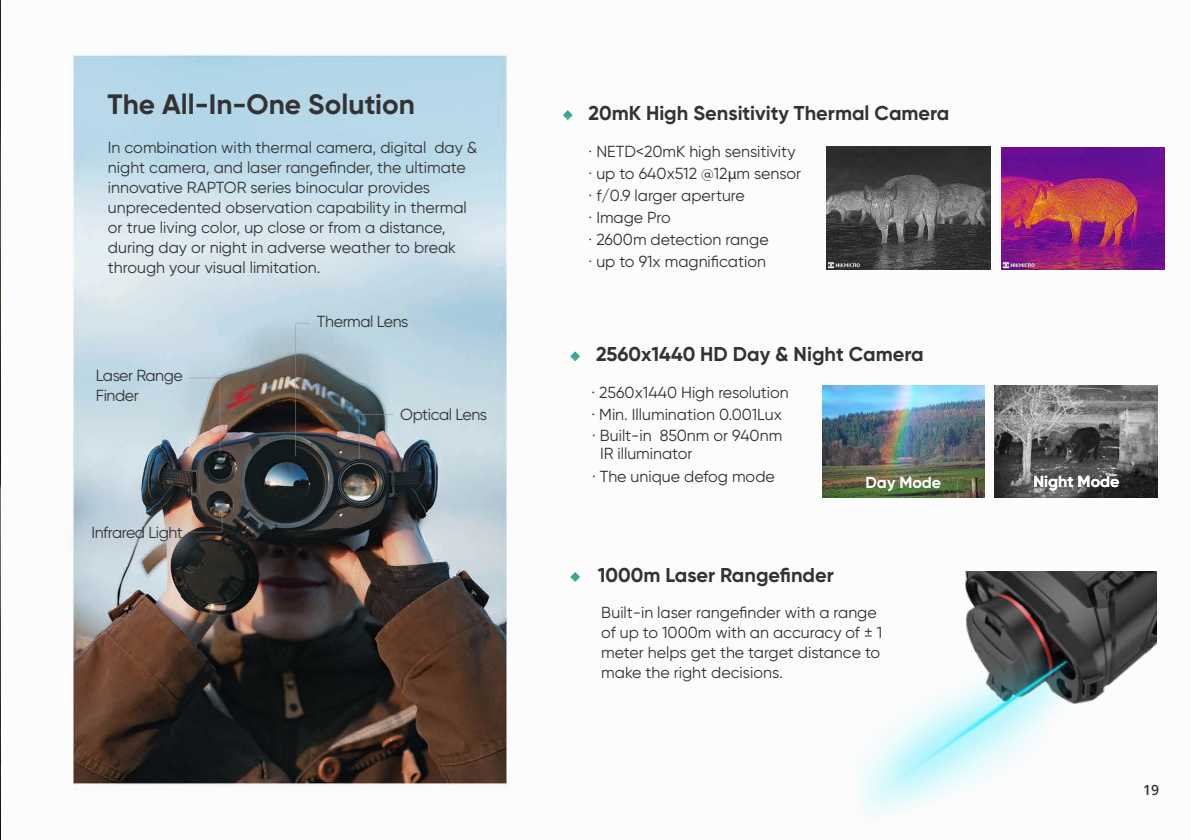
<style>
.page{position:relative;width:1191px;height:840px;background:#fff}
.page>*{position:absolute;margin:0;border:0;box-sizing:border-box;transform-origin:0 0}
.t1{font:700 28px "Gilroy";color:#333334}
.t2{font:700 20px "Gilroy";color:#333334}
.t3{font:16px/20px "Gilroy";color:#333334}
.t4{font:16px/20px "Gilroy";letter-spacing:-.025em;color:#333334}
.t5{font:700 16px "Gilroy";color:#fff}
.t6{font:14px "Open Sans";color:#333334}
.s1{font-family:"Myriad Pro"}
</style>
<div class="page">
<img style="left:0;top:0;width:1165px;height:839px">
<img style="left:826px;top:147px;width:164px;height:123px">
<svg style="left:563px;top:110px;width:10px;height:10px"></svg>
<svg style="left:570px;top:351px;width:10px;height:10px"></svg>
<svg style="left:570px;top:571px;width:10px;height:10px"></svg>
<img style="left:1001px;top:147px;width:163px;height:122px">
<img style="left:822px;top:385px;width:163px;height:112px">
<img style="left:887px;top:570px;width:269px;height:165px">
<img style="left:804px;top:630px;width:310px;height:209px">
<hr style="left:295px;top:323px;width:1px;height:133px;background:#939498">
<hr style="left:359px;top:414px;width:1px;height:45px;background:#939498">
<hr style="left:359px;top:413px;width:35px;height:1px;background:#939498">
<hr style="left:219px;top:377px;width:1px;height:76px;background:#939498">
<hr style="left:189px;top:377px;width:31px;height:1px;background:#939498">
<img style="left:16px;top:454px;width:240px;height:163px">
<svg style="left:295px;top:322px;width:14px;height:1px"></svg>
<hr style="left:187px;top:531px;width:35px;height:1px;background:#939498">
<img style="left:994px;top:385px;width:163px;height:112px">
<h1 class="t1" style="left:108px;top:87px;width:309px">The All-In-One Solution</h1>
<p class="t3" style="left:108px;top:137px;width:371px">In combination with thermal camera, digital day &amp; night camera, and laser rangefinder, the ultimate innovative RAPTOR series binocular provides unprecedented observation capability in thermal or true living color, up close or from a distance, during day or night in adverse weather to break through your visual limitation.</p>
<p class="t4" style="left:96px;top:365px;width:88px">Laser Range<br>Finder</p>
<p class="t4" style="left:91px;top:521px;width:93px">Infrared Light</p>
<p class="t4" style="left:317px;top:311px;width:93px">Thermal Lens</p>
<p class="t4" style="left:400px;top:403px;width:88px">Optical Lens</p>
<p class="t2" style="left:588px;top:101px;width:362px">20mK High Sensitivity Thermal Camera</p>
<p class="t3" style="left:588px;top:140px;width:214px;line-height:22px">· NETD&lt;20mK high sensitivity · up to 640x512 @12<span class="s1">μ</span>m sensor · f/0.9 larger aperture<br>· Image Pro<br>· 2600m detection range<br>· up to 91x magnification</p>
<p class="t2" style="left:596px;top:341px;width:329px">2560x1440 HD Day &amp; Night Camera</p>
<p class="t3" style="left:591px;top:381px;width:199px;line-height:22px">· 2560x1440 High resolution · Min. Illumination 0.001Lux</p>
<p class="t3" style="left:600px;top:426px;width:184px;line-height:18px;text-indent:-8px">· Built-in 850nm or 940nm<br>IR illuminator</p>
<p class="t3" style="left:592px;top:466px;width:184px">· The unique defog mode</p>
<p class="t2" style="left:598px;top:562px;width:237px">1000m Laser Rangefinder</p>
<p class="t5" style="left:865px;top:472px;width:77px">Day Mode</p>
<p class="t3" style="left:601px;top:601px;width:282px">Built-in laser rangefinder with a range of up to 1000m with an accuracy of ± 1 meter helps get the target distance to make the right decisions.</p>
<p class="t5" style="left:1033px;top:471px;width:87px">Night Mode</p>
<p class="t6" style="left:1143px;top:779px;width:18px">19</p>
</div>
